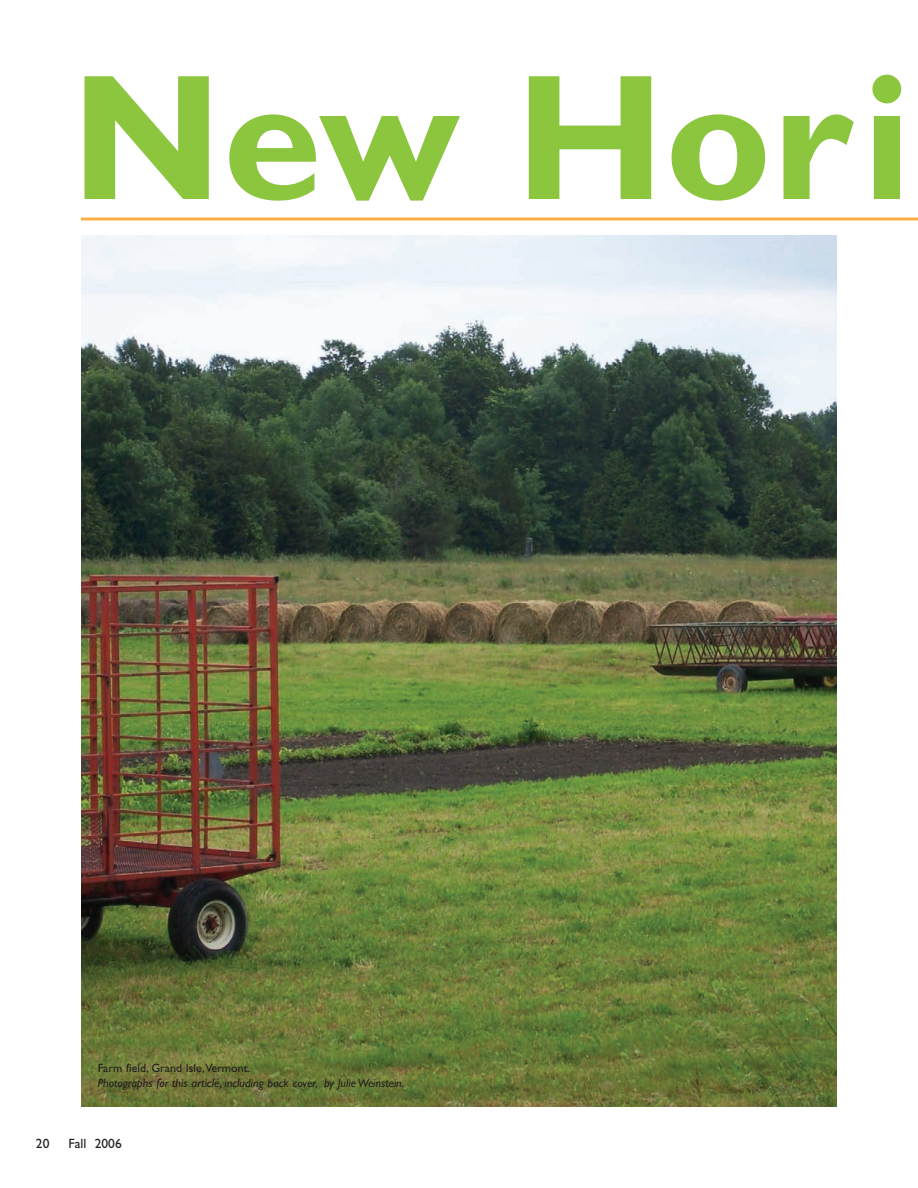
<style>
.page{position:relative;width:918px;height:1188px;background:#fff}
.page>*{position:absolute;margin:0;border:0;box-sizing:border-box;transform-origin:0 0}
.t1{font:700 180px "Gill Sans";color:#8bc63e}
.t2{font:13.5px "Gill Sans";color:#231f20}
.t3{font:italic 12px "Gill Sans";color:#231f20}
.t4{font:12px "Gill Sans";color:#231f20}
</style>
<div class="page">
<img style="left:81px;top:236px;width:756px;height:870px">
<hr style="left:81px;top:218px;width:837px;height:2px;background:#fbb046">
<h1 class="t1" style="left:71px;top:70px;width:842px">New Hori</h1>
<p class="t4" style="left:98px;top:1064px;width:154px">Farm field, Grand Isle,Vermont.</p>
<p class="t3" style="left:98px;top:1078px;width:308px">Photographs for this article, including back cover, by Julie Weinstein.</p>
<p class="t2" style="left:36px;top:1138px;width:15px">20</p>
<p class="t2" style="left:68px;top:1138px;width:55px">Fall 2006</p>
</div>
